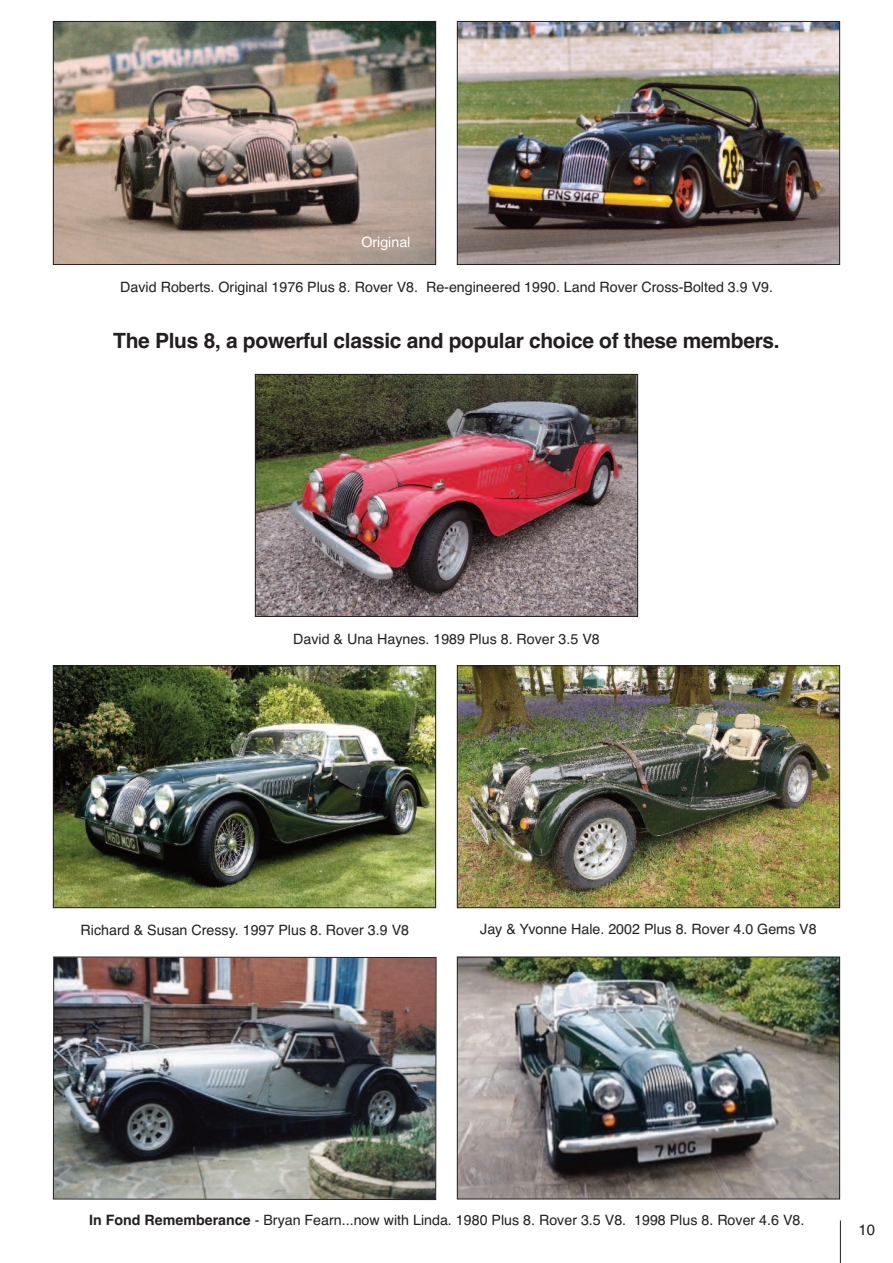
<style>
.page{position:relative;width:893px;height:1263px;background:#fff}
.page>*{position:absolute;margin:0;border:0;box-sizing:border-box;transform-origin:0 0}
.t1{font:700 21px "Helvetica";letter-spacing:-.015em;color:#231f20}
.t2{font:15px "Helvetica";color:#231f20}
.t3{font:14.25px "Helvetica";color:#231f20}
.t4{font:14.25px "Helvetica";color:#fff}
.s1{font-weight:700}
</style>
<div class="page">
<hr style="left:840px;top:1220px;width:1px;height:43px;background:#231f20">
<img style="left:53px;top:956px;width:383px;height:244px">
<img style="left:55px;top:667px;width:379px;height:239px">
<div style="left:53px;top:665px;width:383px;height:243px;border:1px solid #231f20"></div>
<img style="left:459px;top:667px;width:379px;height:239px">
<div style="left:457px;top:665px;width:383px;height:243px;border:1px solid #231f20"></div>
<img style="left:459px;top:23px;width:379px;height:240px">
<div style="left:457px;top:21px;width:383px;height:244px;border:1px solid #231f20"></div>
<img style="left:55px;top:23px;width:379px;height:240px">
<div style="left:53px;top:21px;width:383px;height:244px;border:1px solid #231f20"></div>
<img style="left:257px;top:376px;width:379px;height:239px">
<div style="left:255px;top:374px;width:383px;height:243px;border:1px solid #231f20"></div>
<img style="left:459px;top:959px;width:379px;height:238px">
<div style="left:457px;top:957px;width:383px;height:242px;border:1px solid #231f20"></div>
<p class="t4" style="left:361px;top:234px;width:51px">Original</p>
<p class="t3" style="left:120px;top:279px;width:654px">David Roberts. Original 1976 Plus 8. Rover V8. Re-engineered 1990. Land Rover Cross-Bolted 3.9 V9.</p>
<h1 class="t1" style="left:113px;top:328px;width:668px">The Plus 8, a powerful classic and popular choice of these members.</h1>
<p class="t3" style="left:293px;top:631px;width:308px">David &amp; Una Haynes. 1989 Plus 8. Rover 3.5 V8</p>
<p class="t3" style="left:81px;top:921px;width:330px">Richard &amp; Susan Cressy. 1997 Plus 8. Rover 3.9 V8</p>
<p class="t3" style="left:480px;top:921px;width:338px">Jay &amp; Yvonne Hale. 2002 Plus 8. Rover 4.0 Gems V8</p>
<p class="t3" style="left:89px;top:1212px;width:717px"><span class="s1">In Fond Rememberance</span> - Bryan Fearn...now with Linda. 1980 Plus 8. Rover 3.5 V8. 1998 Plus 8. Rover 4.6 V8.</p>
<p class="t2" style="left:858px;top:1221px;width:18px">10</p>
</div>
